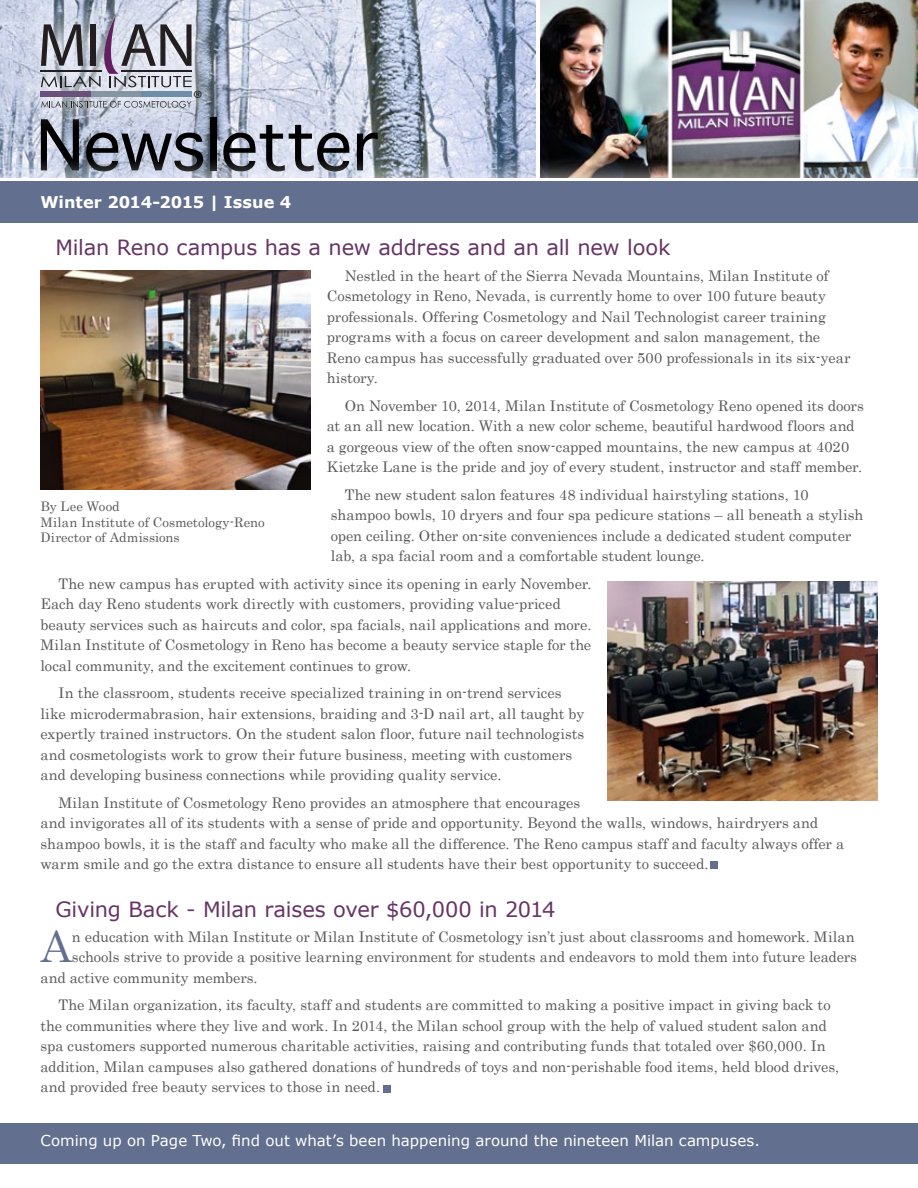
<style>
.page{position:relative;width:918px;height:1188px;background:#fff}
.page>*{position:absolute;margin:0;border:0;box-sizing:border-box;transform-origin:0 0}
.t1{font:67.5px "Geneva";letter-spacing:-.015em;color:#000}
.t2{font:43.05px "Century";color:#626f8f}
.t3{font:22.5px "Myriad Pro";color:#231f20}
.t4{font:21px "Verdana";letter-spacing:-.01em;color:#673366}
.t5{font:700 16.2px "Verdana";color:#fff}
.t6{font:15px "Verdana";color:#fff}
.t7{font:14.7px/20.5px "Century";letter-spacing:-.005em;color:#595a5a}
.t8{font:13.2px/15.8px "Century";letter-spacing:.005em;color:#595a5a}
</style>
<div class="page">
<img style="left:0;top:0;width:536px;height:156px">
<img style="left:540px;top:0;width:378px;height:156px">
<svg style="left:16px;top:0;width:209px;height:133px;background:#b5becf"></svg>
<div style="left:40px;top:91px;width:51px;height:5px;background:#6b507a"></div>
<div style="left:91px;top:91px;width:50px;height:5px;background:#8595a2"></div>
<div style="left:141px;top:91px;width:51px;height:5px;background:#6e8da6"></div>
<svg style="left:41px;top:101px;width:150px;height:7px"></svg>
<svg style="left:41px;top:15px;width:151px;height:72px;background:#a0a1ac"></svg>
<img style="left:0;top:156px;width:918px;height:22px">
<div style="left:0;top:181px;width:918px;height:42px;background:#626f8f"></div>
<div style="left:0;top:1124px;width:918px;height:40px;background:#626f8f"></div>
<div style="left:383px;top:1085px;width:7px;height:7px;background:#626f8f"></div>
<div style="left:710px;top:861px;width:8px;height:7px;background:#626f8f"></div>
<img style="left:40px;top:270px;width:270px;height:219px">
<img style="left:608px;top:581px;width:270px;height:220px">
<h3 class="t3" style="left:193px;top:84px;width:11px">®</h3>
<h1 class="t1" style="left:36px;top:107px;width:344px">Newsletter</h1>
<p class="t5" style="left:40px;top:190px;width:252px">Winter 2014-2015 | Issue 4</p>
<h3 class="t4" style="left:55px;top:233px;width:617px">Milan Reno campus has a new address and an all new look</h3>
<p class="t7" style="left:327px;top:264px;width:525px;text-indent:18px">Nestled in the heart of the Sierra Nevada Mountains, Milan Institute of Cosmetology in Reno, Nevada, is currently home to over 100 future beauty professionals. Offering Cosmetology and Nail Technologist career training programs with a focus on career development and salon management, the Reno campus has successfully graduated over 500 professionals in its six-year history.</p>
<p class="t7" style="left:327px;top:394px;width:539px;text-indent:18px">On November 10, 2014, Milan Institute of Cosmetology Reno opened its doors at an all new location. With a new color scheme, beautiful hardwood floors and a gorgeous view of the often snow-capped mountains, the new campus at 4020<br>Kietzke Lane is the pride and joy of every student, instructor and staff member.</p>
<p class="t7" style="left:331px;top:483px;width:534px;text-indent:14px">The new student salon features 48 individual hairstyling stations, 10 shampoo bowls, 10 dryers and four spa pedicure stations – all beneath a stylish open ceiling. Other on-site conveniences include a dedicated student computer lab, a spa facial room and a comfortable student lounge.</p>
<p class="t7" style="left:41px;top:572px;width:553px;text-indent:18px">The new campus has erupted with activity since its opening in early November.<br>Each day Reno students work directly with customers, providing value-priced beauty services such as haircuts and color, spa facials, nail applications and more.<br>Milan Institute of Cosmetology in Reno has become a beauty service staple for the local community, and the excitement continues to grow.</p>
<p class="t7" style="left:41px;top:681px;width:545px;text-indent:18px">In the classroom, students receive specialized training in on-trend services like microdermabrasion, hair extensions, braiding and 3-D nail art, all taught by expertly trained instructors. On the student salon floor, future nail technologists and cosmetologists work to grow their future business, meeting with customers and developing business connections while providing quality service.</p>
<p class="t7" style="left:41px;top:791px;width:805px;text-indent:18px">Milan Institute of Cosmetology Reno provides an atmosphere that encourages<br>and invigorates all of its students with a sense of pride and opportunity. Beyond the walls, windows, hairdryers and shampoo bowls, it is the staff and faculty who make all the difference. The Reno campus staff and faculty always offer a warm smile and go the extra distance to ensure all students have their best opportunity to succeed.</p>
<p class="t8" style="left:40px;top:497px;width:226px">By Lee Wood<br>Milan Institute of Cosmetology-Reno<br>Director of Admissions</p>
<h3 class="t4" style="left:55px;top:895px;width:501px">Giving Back - Milan raises over $60,000 in 2014</h3>
<h2 class="t2" style="left:41px;top:911px;width:33px">A</h2>
<p class="t7" style="left:72px;top:925px;width:784px">n education with Milan Institute or Milan Institute of Cosmetology isn’t just about classrooms and homework. Milan</p>
<p class="t7" style="left:72px;top:946px;width:787px">schools strive to provide a positive learning environment for students and endeavors to mold them into future leaders</p>
<p class="t7" style="left:40px;top:966px;width:219px">and active community members.</p>
<p class="t7" style="left:40px;top:993px;width:800px;text-indent:18px">The Milan organization, its faculty, staff and students are committed to making a positive impact in giving back to the communities where they live and work. In 2014, the Milan school group with the help of valued student salon and spa customers supported numerous charitable activities, raising and contributing funds that totaled over $60,000. In addition, Milan campuses also gathered donations of hundreds of toys and non-perishable food items, held blood drives, and provided free beauty services to those in need.</p>
<p class="t6" style="left:40px;top:1130px;width:721px">Coming up on Page Two, find out what’s been happening around the nineteen Milan campuses.</p>
</div>
